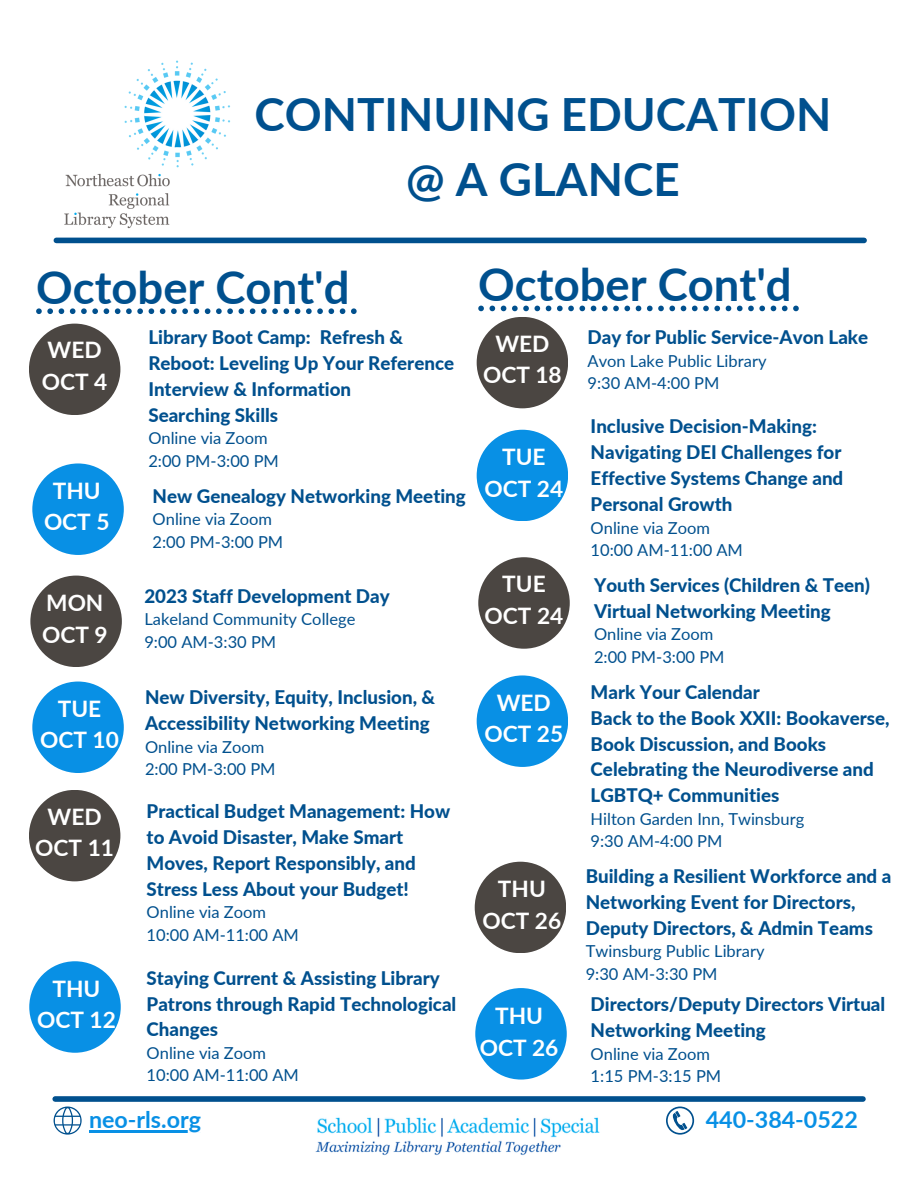
<style>
.page{position:relative;width:918px;height:1188px;background:#fff}
.page>*{position:absolute;margin:0;border:0;box-sizing:border-box;transform-origin:0 0}
.t1{font:700 45.75px "Lato";color:#00508e}
.t2{font:700 45.45px "Lato";color:#00508e}
.t3{font:700 23.25px "Lato";color:#0890e5}
.t4{font:700 22.65px/31.5px "Lato";color:#fff;text-align:center}
.t5{font:700 21.15px "Lato";color:#fff}
.t6{font:800 18.75px/25.8px "Lato";color:#00508e}
.t7{font:16.5px "Lato";color:#00508e}
</style>
<div class="page">
<img style="left:55px;top:60px;width:182px;height:178px">
<div style="left:56px;top:238px;width:808px;height:5px;background:#00508e"></div>
<div style="left:55px;top:1096px;width:808px;height:6px;background:#00508e"></div>
<svg style="left:54px;top:1107px;width:28px;height:28px"></svg>
<img style="left:315px;top:1117px;width:285px;height:39px">
<svg style="left:666px;top:1107px;width:28px;height:28px"></svg>
<hr style="left:89px;top:1130px;width:112px;height:2px;background:#0890e5">
<div style="left:29px;top:324px;width:91px;height:91px;background:#4b4642;border-radius:50%"></div>
<div style="left:29px;top:790px;width:91px;height:91px;background:#4b4642;border-radius:50%"></div>
<svg style="left:36px;top:308px;width:321px;height:6px"></svg>
<div style="left:32px;top:463px;width:92px;height:92px;background:#0890e5;border-radius:50%"></div>
<div style="left:30px;top:576px;width:92px;height:91px;background:#4b4642;border-radius:50%"></div>
<div style="left:32px;top:682px;width:92px;height:91px;background:#0890e5;border-radius:50%"></div>
<svg style="left:478px;top:306px;width:321px;height:5px"></svg>
<div style="left:29px;top:961px;width:92px;height:92px;background:#0890e5;border-radius:50%"></div>
<div style="left:477px;top:317px;width:91px;height:91px;background:#4b4642;border-radius:50%"></div>
<div style="left:477px;top:430px;width:91px;height:91px;background:#0890e5;border-radius:50%"></div>
<div style="left:478px;top:557px;width:92px;height:92px;background:#4b4642;border-radius:50%"></div>
<div style="left:477px;top:675px;width:91px;height:92px;background:#0890e5;border-radius:50%"></div>
<div style="left:475px;top:862px;width:91px;height:91px;background:#4b4642;border-radius:50%"></div>
<div style="left:475px;top:988px;width:92px;height:92px;background:#0890e5;border-radius:50%"></div>
<p class="t1" style="left:255px;top:86px;width:578px">CONTINUING EDUCATION</p>
<p class="t1" style="left:406px;top:150px;width:275px">@ A GLANCE</p>
<p class="t2" style="left:36px;top:259px;width:315px">October Cont'd</p>
<p class="t4" style="left:48px;top:334px;width:56px">WED</p>
<p class="t4" style="left:42px;top:365px;width:67px">OCT 4</p>
<p class="t4" style="left:53px;top:474px;width:49px">THU</p>
<p class="t4" style="left:44px;top:506px;width:67px">OCT 5</p>
<p class="t4" style="left:46px;top:587px;width:59px">MON</p>
<p class="t4" style="left:42px;top:618px;width:67px">OCT 9</p>
<p class="t4" style="left:58px;top:692px;width:45px">TUE</p>
<p class="t4" style="left:40px;top:724px;width:80px">OCT 10</p>
<p class="t4" style="left:48px;top:800px;width:56px">WED</p>
<p class="t4" style="left:35px;top:832px;width:80px">OCT 11</p>
<p class="t4" style="left:52px;top:972px;width:49px">THU</p>
<p class="t4" style="left:37px;top:1004px;width:80px">OCT 12</p>
<p class="t6" style="left:148px;top:324px;width:307px">Library Boot Camp: Refresh &amp;<br>Reboot: Leveling Up Your Reference<br>Interview &amp; Information</p>
<p class="t6" style="left:148px;top:402px;width:131px">Searching Skills</p>
<p class="t7" style="left:148px;top:428px;width:121px">Online via Zoom</p>
<p class="t7" style="left:148px;top:450px;width:132px">2:00 PM-3:00 PM</p>
<p class="t6" style="left:153px;top:482px;width:315px">New Genealogy Networking Meeting</p>
<p class="t7" style="left:153px;top:509px;width:121px">Online via Zoom</p>
<p class="t7" style="left:153px;top:531px;width:132px">2:00 PM-3:00 PM</p>
<p class="t6" style="left:144px;top:582px;width:247px">2023 Staff Development Day</p>
<p class="t7" style="left:144px;top:609px;width:213px">Lakeland Community College</p>
<p class="t7" style="left:144px;top:631px;width:133px">9:00 AM-3:30 PM</p>
<p class="t6" style="left:145px;top:684px;width:292px">New Diversity, Equity, Inclusion, &amp;<br>Accessibility Networking Meeting</p>
<p class="t7" style="left:145px;top:736px;width:121px">Online via Zoom</p>
<p class="t7" style="left:145px;top:759px;width:132px">2:00 PM-3:00 PM</p>
<p class="t6" style="left:147px;top:798px;width:305px">Practical Budget Management: How to Avoid Disaster, Make Smart<br>Moves, Report Responsibly, and<br>Stress Less About your Budget!</p>
<p class="t7" style="left:147px;top:902px;width:121px">Online via Zoom</p>
<p class="t7" style="left:147px;top:924px;width:154px">10:00 AM-11:00 AM</p>
<p class="t6" style="left:147px;top:965px;width:311px">Staying Current &amp; Assisting Library<br>Patrons through Rapid Technological<br>Changes</p>
<p class="t7" style="left:147px;top:1043px;width:121px">Online via Zoom</p>
<p class="t7" style="left:147px;top:1065px;width:154px">10:00 AM-11:00 AM</p>
<p class="t2" style="left:478px;top:256px;width:315px">October Cont'd</p>
<p class="t6" style="left:588px;top:324px;width:282px">Day for Public Service-Avon Lake</p>
<p class="t7" style="left:588px;top:350px;width:181px">Avon Lake Public Library</p>
<p class="t7" style="left:588px;top:373px;width:133px">9:30 AM-4:00 PM</p>
<p class="t4" style="left:495px;top:327px;width:56px">WED</p>
<p class="t4" style="left:483px;top:359px;width:80px">OCT 18</p>
<p class="t4" style="left:520px;top:331px;width:56px">WED</p>
<p class="t5" style="left:509px;top:364px;width:77px">AUG 10</p>
<p class="t4" style="left:502px;top:441px;width:45px">TUE</p>
<p class="t4" style="left:484px;top:472px;width:80px">OCT 24</p>
<p class="t4" style="left:485px;top:568px;width:80px">TUE<br>OCT 24</p>
<p class="t4" style="left:497px;top:686px;width:56px">WED</p>
<p class="t4" style="left:484px;top:718px;width:80px">OCT 25</p>
<p class="t4" style="left:498px;top:873px;width:49px">THU</p>
<p class="t4" style="left:483px;top:904px;width:80px">OCT 26</p>
<p class="t4" style="left:495px;top:1000px;width:49px">THU</p>
<p class="t4" style="left:480px;top:1031px;width:80px">OCT 26</p>
<p class="t6" style="left:591px;top:413px;width:254px">Inclusive Decision-Making:<br>Navigating DEI Challenges for<br>Effective Systems Change and<br>Personal Growth</p>
<p class="t7" style="left:591px;top:517px;width:121px">Online via Zoom</p>
<p class="t7" style="left:591px;top:540px;width:154px">10:00 AM-11:00 AM</p>
<p class="t6" style="left:594px;top:572px;width:278px">Youth Services (Children &amp; Teen)<br>Virtual Networking Meeting</p>
<p class="t7" style="left:594px;top:624px;width:121px">Online via Zoom</p>
<p class="t7" style="left:594px;top:647px;width:132px">2:00 PM-3:00 PM</p>
<p class="t6" style="left:591px;top:679px;width:171px">Mark Your Calendar</p>
<p class="t6" style="left:591px;top:704px;width:300px">Back to the Book XXII: Bookaverse,<br>Book Discussion, and Books<br>Celebrating the Neurodiverse and<br>LGBTQ+ Communities</p>
<p class="t7" style="left:591px;top:808px;width:215px">Hilton Garden Inn, Twinsburg</p>
<p class="t7" style="left:591px;top:831px;width:133px">9:30 AM-4:00 PM</p>
<p class="t6" style="left:586px;top:863px;width:307px">Building a Resilient Workforce and a<br>Networking Event for Directors,<br>Deputy Directors, &amp; Admin Teams</p>
<p class="t7" style="left:586px;top:941px;width:180px">Twinsburg Public Library</p>
<p class="t7" style="left:586px;top:963px;width:133px">9:30 AM-3:30 PM</p>
<p class="t6" style="left:591px;top:991px;width:296px">Directors/Deputy Directors Virtual<br>Networking Meeting</p>
<p class="t7" style="left:591px;top:1043px;width:121px">Online via Zoom</p>
<p class="t7" style="left:591px;top:1066px;width:132px">1:15 PM-3:15 PM</p>
<p class="t3" style="left:89px;top:1105px;width:113px">neo-rls.org</p>
<p class="t3" style="left:706px;top:1105px;width:154px">440-384-0522</p>
</div>
